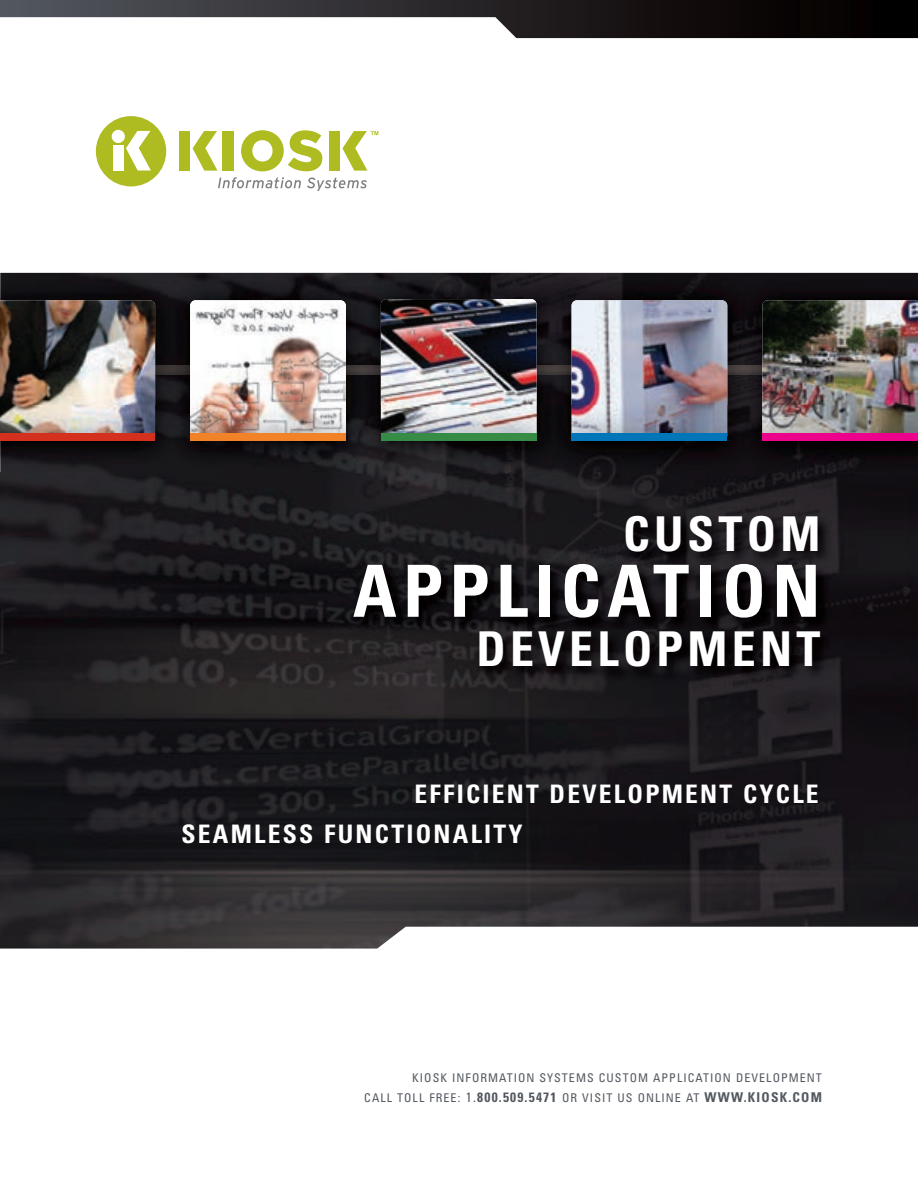
<style>
.page{position:relative;width:918px;height:1188px;background:#fff}
.page>*{position:absolute;margin:0;border:0;box-sizing:border-box;transform-origin:0 0}
.t1{font:700 condensed 72px "Univers";letter-spacing:.09em;color:#fff}
.t2{font:700 condensed 48px "Univers";letter-spacing:.09em;color:#fff}
.t3{font:700 condensed 25.5px/40.5px "Univers";letter-spacing:.09em;color:#fff}
.t4{font:condensed 12px/19.5px "Univers";letter-spacing:.09em;color:#535860;text-align:right}
.s1{font-size:13.5px}
.s2{font-weight:700;font-size:13.5px}
</style>
<div class="page">
<img style="left:1px;top:272px;width:917px;height:677px">
<img style="left:64px;top:497px;width:842px;height:306px">
<div style="left:96px;top:116px;width:70px;height:70px;background:#aebc21;border-radius:50%"></div>
<div style="left:223px;top:131px;width:11px;height:40px;background:#aebc21"></div>
<svg style="left:241px;top:130px;width:81px;height:41px"></svg>
<svg style="left:218px;top:177px;width:83px;height:11px"></svg>
<svg style="left:307px;top:177px;width:60px;height:14px"></svg>
<div style="left:179px;top:131px;width:11px;height:40px;background:#aebc21"></div>
<svg style="left:193px;top:131px;width:25px;height:40px"></svg>
<div style="left:329px;top:131px;width:11px;height:40px;background:#aebc21"></div>
<div style="left:113px;top:145px;width:11px;height:26px;background:#fff"></div>
<div style="left:112px;top:130px;width:13px;height:13px;background:#fff;border-radius:50%"></div>
<svg style="left:126px;top:131px;width:25px;height:40px"></svg>
<svg style="left:342px;top:131px;width:36px;height:40px"></svg>
<svg style="left:0;top:0;width:918px;height:38px"></svg>
<img style="left:1px;top:273px;width:917px;height:132px">
<img style="left:155px;top:365px;width:607px;height:10px">
<img style="left:381px;top:299px;width:156px;height:141px;border-radius:5px">
<img style="left:572px;top:300px;width:155px;height:141px;border-radius:5px">
<img style="left:1px;top:300px;width:154px;height:105px">
<img style="left:762px;top:300px;width:156px;height:105px">
<img style="left:190px;top:300px;width:156px;height:141px;border-radius:5px">
<img style="left:1px;top:405px;width:917px;height:68px">
<img style="left:1px;top:405px;width:154px;height:28px">
<div style="left:381px;top:433px;width:156px;height:8px;background:#368b45"></div>
<div style="left:572px;top:433px;width:155px;height:8px;background:#0075b7"></div>
<div style="left:0;top:433px;width:155px;height:8px;background:#d4301e"></div>
<div style="left:762px;top:433px;width:156px;height:8px;background:#ed028c"></div>
<div style="left:190px;top:433px;width:156px;height:8px;background:#f28228"></div>
<hr style="left:0;top:27px;width:1px;height:1159px;background:#fff">
<h2 class="t2" style="left:623px;top:516px;width:199px">CUSTOM</h2>
<h1 class="t1" style="left:353px;top:565px;width:469px">APPLICATION</h1>
<h2 class="t2" style="left:476px;top:632px;width:345px">DEVELOPMENT</h2>
<h3 class="t3" style="left:181px;top:776px;width:639px;text-indent:233px">EFFICIENT DEVELOPMENT CYCLE<br>SEAMLESS FUNCTIONALITY</h3>
<p class="t4" style="left:364px;top:1069px;width:459px">KIOSK INFORMATION SYSTEMS CUSTOM APPLICATION DEVELOPMENT<br>CALL TOLL FREE: <span class="s1">1.</span><span class="s2">800.509.5471</span> OR VISIT US ONLINE AT <span class="s2">WWW.KIOSK.COM</span></p>
</div>
